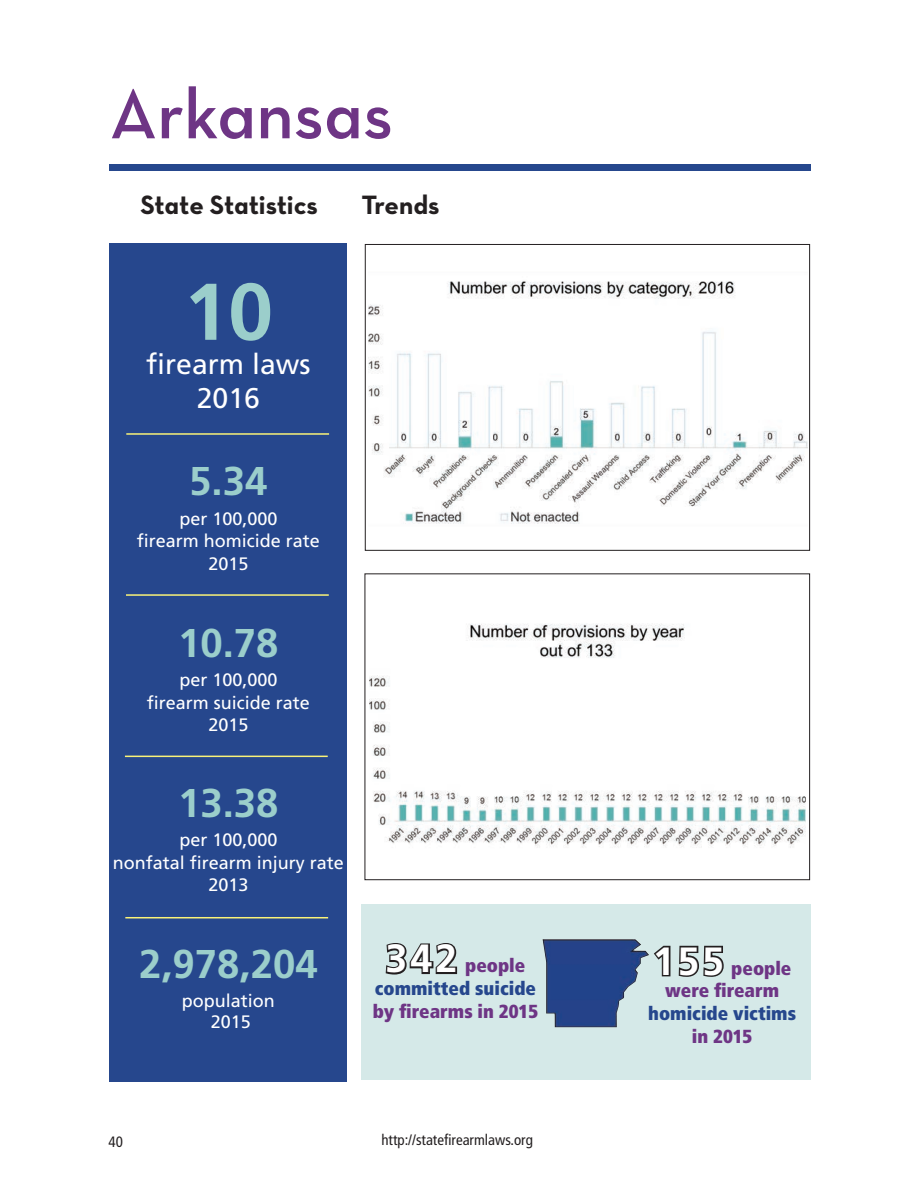
<style>
.page{position:relative;width:918px;height:1188px;background:#fff}
.page>*{position:absolute;margin:0;border:0;box-sizing:border-box;transform-origin:0 0}
.t1{font:700 80.25px "Frutiger LT Std";color:#9bcecb}
.t2{font:72px "Neutra Text Demi Alt";color:#6e3585}
.t3{font:700 40.2px "Frutiger LT Std";color:#9bcecb}
.t4{font:28.5px/34px "Frutiger LT Std";color:#fff;text-align:center}
.t5{font:27px "Neutra Text Bold Alt";letter-spacing:-.005em;color:#231f20}
.t6{font:900 condensed 18.9px/22.6px "Frutiger LT Std";color:#6e3585;text-align:center}
.t7{font:900 condensed 18.9px/22.6px "Frutiger LT Std";color:#26478d;text-align:center}
.t8{font:18px/22.5px "Frutiger LT Std";color:#fff;text-align:center}
.t9{font:condensed 15px "Frutiger LT Std";color:#231f20}
.s1{font-weight:700;font-stretch:normal;font-size:39.3px;color:#fff}
.s2{color:#6e3585}
</style>
<div class="page">
<div style="left:109px;top:164px;width:702px;height:6px;background:#26478d"></div>
<div style="left:110px;top:243px;width:237px;height:839px;background:#26478d"></div>
<hr style="left:126px;top:433px;width:203px;height:2px;background:#faf378">
<hr style="left:126px;top:594px;width:203px;height:2px;background:#faf378">
<hr style="left:125px;top:756px;width:203px;height:1px;background:#faf378">
<hr style="left:125px;top:917px;width:203px;height:1px;background:#faf378">
<div style="left:362px;top:904px;width:449px;height:176px;background:#d5e9e8"></div>
<svg style="left:385px;top:943px;width:73px;height:32px"></svg>
<svg style="left:654px;top:945px;width:70px;height:32px"></svg>
<img style="left:543px;top:939px;width:106px;height:88px">
<div style="left:365px;top:573px;width:445px;height:307px;border:1px solid #231f20"></div>
<div style="left:365px;top:244px;width:445px;height:307px;border:1px solid #231f20"></div>
<img style="left:368px;top:281px;width:439px;height:243px">
<img style="left:369px;top:624px;width:437px;height:224px">
<h2 class="t2" style="left:110px;top:70px;width:285px">Arkansas</h2>
<h3 class="t5" style="left:140px;top:188px;width:179px">State Statistics</h3>
<h3 class="t5" style="left:362px;top:188px;width:80px">Trends</h3>
<h1 class="t1" style="left:184px;top:265px;width:91px">10</h1>
<h3 class="t4" style="left:146px;top:347px;width:166px">firearm laws<br>2016</h3>
<h3 class="t3" style="left:189px;top:458px;width:80px">5.34</h3>
<p class="t8" style="left:137px;top:507px;width:185px">per 100,000<br>firearm homicide rate<br>2015</p>
<h3 class="t3" style="left:178px;top:619px;width:102px">10.78</h3>
<p class="t8" style="left:147px;top:669px;width:165px">per 100,000 firearm suicide rate<br>2015</p>
<h3 class="t3" style="left:178px;top:779px;width:102px">13.38</h3>
<p class="t8" style="left:113px;top:829px;width:233px">per 100,000<br>nonfatal firearm injury rate<br>2013</p>
<h3 class="t3" style="left:139px;top:941px;width:180px">2,978,204</h3>
<p class="t8" style="left:182px;top:990px;width:95px;line-height:21.6px">population<br>2015</p>
<p class="t7" style="left:375px;top:954px;width:163px"><span class="s1">342</span> <span class="s2">people </span>committed suicide</p>
<p class="t6" style="left:373px;top:1000px;width:167px">by firearms in 2015</p>
<p class="t9" style="left:109px;top:1133px;width:16px">40</p>
<p class="t9" style="left:381px;top:1131px;width:153px">http://statefirearmlaws.org</p>
<p class="t6" style="left:653px;top:957px;width:140px"><span class="s1">155</span> people were firearm</p>
<p class="t7" style="left:648px;top:1002px;width:149px">homicide victims</p>
<p class="t6" style="left:692px;top:1025px;width:62px">in 2015</p>
</div>
